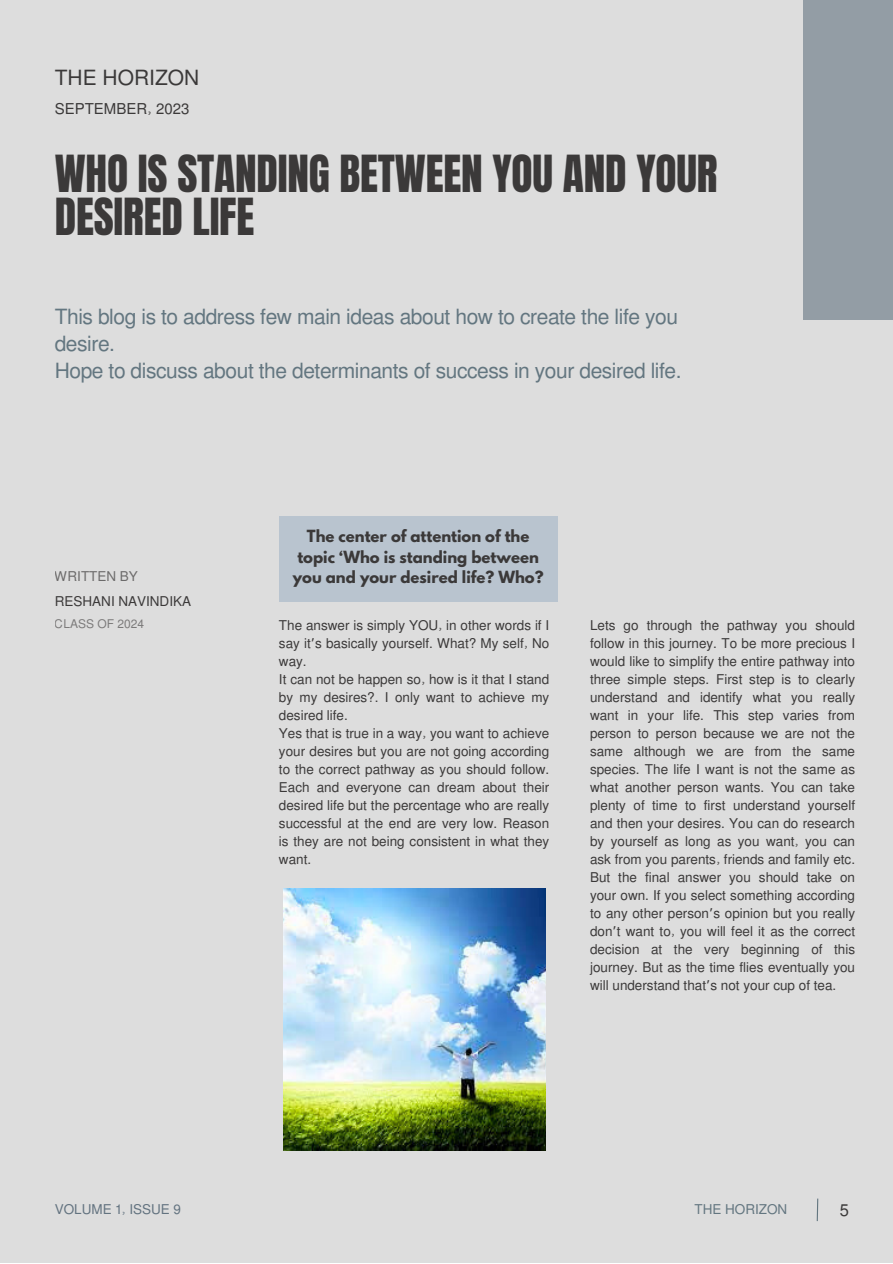
<style>
.page{position:relative;width:893px;height:1264px;background:#fff}
.page>*{position:absolute;margin:0;border:0;box-sizing:border-box;transform-origin:0 0}
.t1{font:43.5px/42.8px "Anton";letter-spacing:-.005em;color:#3b3939}
.t2{font:21px/27px "Mukti";letter-spacing:-.02em;color:#637680}
.t3{font:21px "Mukti";color:#3b3939}
.t4{font:16.5px "Mukti";color:#3b3939}
.t5{font:15px "Mukti";color:#3b3939}
.t6{font:700 14.85px/20.2px "League Spartan";color:#3b3939;text-align:center}
.t7{font:13.5px/18px "Mukti";color:#3b3939;text-align:justify}
.t8{font:13.5px "Mukti";color:#637380}
.t9{font:13.5px "Mukti";color:#637680}
.t10{font:12px "Mukti";color:#3b3939}
.s1{font-family:"Noto Sans Gurmukhi"}
</style>
<div class="page">
<div style="left:0;top:0;width:892px;height:1262px;background:#ddd"></div>
<div style="left:803px;top:0;width:89px;height:320px;background:#939da5"></div>
<svg style="left:816px;top:1198px;width:2px;height:24px"></svg>
<div style="left:279px;top:516px;width:278px;height:86px;background:#b9c4cf"></div>
<img style="left:283px;top:888px;width:262px;height:262px">
<p class="t3" style="left:55px;top:62px;width:146px">THE HORIZON</p>
<p class="t5" style="left:55px;top:98px;width:136px">SEPTEMBER, 2023</p>
<p class="t1" style="left:55px;top:153px;width:664px">WHO IS STANDING BETWEEN YOU AND YOUR<br>DESIRED LIFE</p>
<p class="t2" style="left:55px;top:302px;width:624px">This blog is to address few main ideas about how to create the life you desire.</p>
<p class="t2" style="left:55px;top:356px;width:628px">Hope to discuss about the determinants of success in your desired life.</p>
<p class="t7" style="left:55px;top:562px;width:138px;line-height:25.5px">WRITTEN BY<br>RESHANI NAVINDIKA</p>
<p class="t6" style="left:293px;top:528px;width:252px">The center of attention of the topic ‘Who is standing between you and your desired life? Who?</p>
<p class="t10" style="left:55px;top:615px;width:91px">CLASS OF 2024</p>
<p class="t7" style="left:590px;top:615px;width:266px">Lets go through the pathway you should follow in this journey. To be more precious I would like to simplify the entire pathway into three simple steps. First step is to clearly understand and identify what you really want in your life. This step varies from person to person because we are not the same although we are from the same species. The life I want is not the same as what another person wants. You can take plenty of time to first understand yourself and then your desires. You can do research by yourself as long as you want, you can ask from you parents, friends and family etc.<br>But the final answer you should take on your own. If you select something according to any other person<span class="s1">’</span>s opinion but you really don<span class="s1">’</span>t want to, you will feel it as the correct decision at the very beginning of this journey. But as the time flies eventually you will understand that<span class="s1">’</span>s not your cup of tea.</p>
<p class="t7" style="left:279px;top:615px;width:272px">The answer is simply YOU, in other words if I say it<span class="s1">’</span>s basically yourself. What? My self, No way.</p>
<p class="t7" style="left:279px;top:669px;width:272px">It can not be happen so, how is it that I stand by my desires?. I only want to achieve my desired life.</p>
<p class="t7" style="left:279px;top:723px;width:272px">Yes that is true in a way, you want to achieve your desires but you are not going according to the correct pathway as you should follow.<br>Each and everyone can dream about their desired life but the percentage who are really successful at the end are very low. Reason is they are not being consistent in what they want.</p>
<p class="t8" style="left:55px;top:1199px;width:128px">VOLUME 1, ISSUE 9</p>
<p class="t9" style="left:694px;top:1199px;width:94px">THE HORIZON</p>
<p class="t4" style="left:839px;top:1198px;width:11px">5</p>
</div>
